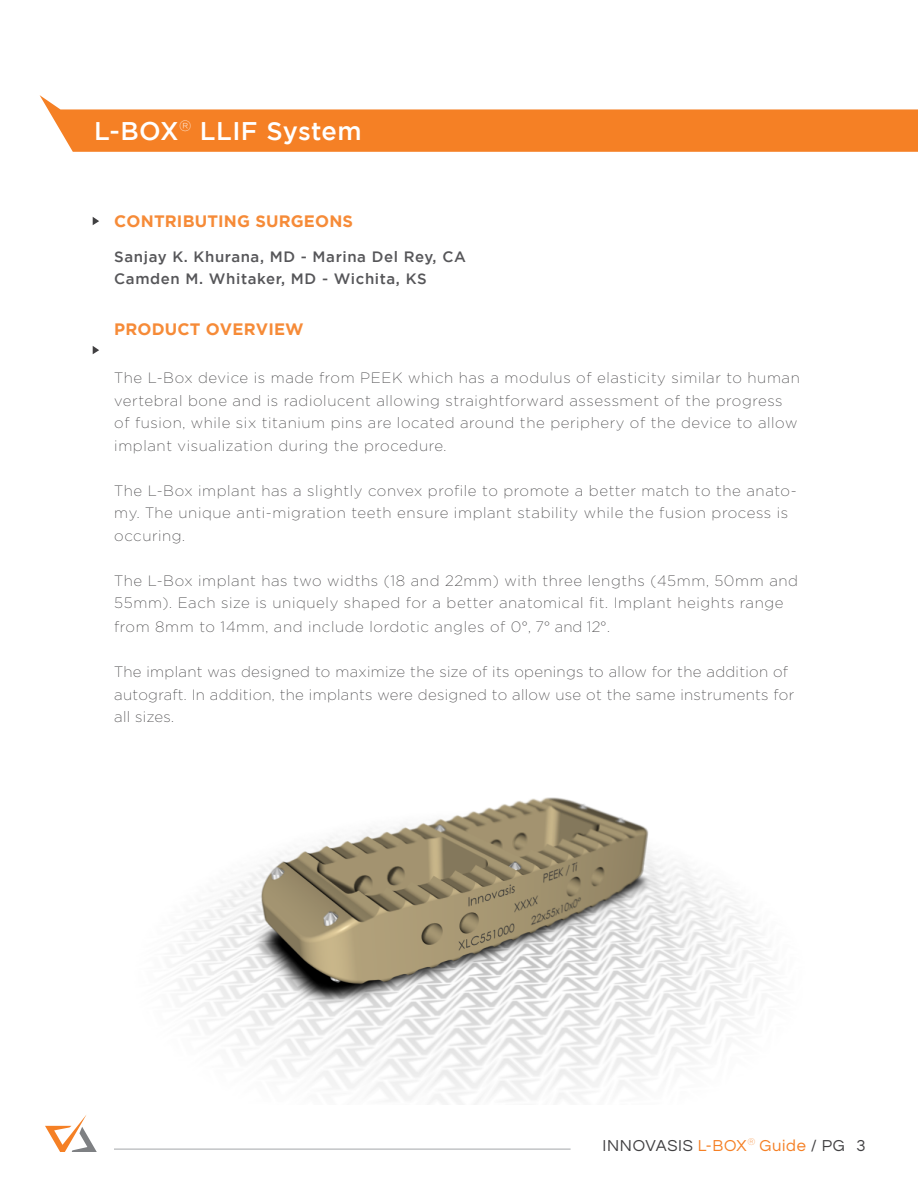
<style>
.page{position:relative;width:918px;height:1188px;background:#fff}
.page>*{position:absolute;margin:0;border:0;box-sizing:border-box;transform-origin:0 0}
.t1{font:500 25.5px "Gotham";letter-spacing:.015em;color:#fff}
.t2{font:700 16.5px "Gotham";letter-spacing:.01em;color:#f68b38}
.t3{font:16.5px "Questrial";letter-spacing:.04em;color:#414042}
.t4{font:200 15px/22.5px "Gotham";letter-spacing:.04em;color:#414042}
.t5{font:200 15px/22.5px "Gotham";letter-spacing:.02em;color:#414042}
.t6{font:500 15px/22.5px "Gotham";letter-spacing:.04em;color:#565659}
.s1{color:#f58025}
</style>
<div class="page">
<svg style="left:45px;top:1115px;width:52px;height:37px"></svg>
<hr style="left:114px;top:1148px;width:457px;height:2px;background:#c2c4c6">
<img style="left:177px;top:797px;width:588px;height:307px">
<svg style="left:40px;top:95px;width:878px;height:57px;fill:#f58025"></svg>
<svg style="left:93px;top:217px;width:6px;height:8px"></svg>
<svg style="left:93px;top:346px;width:6px;height:8px"></svg>
<h1 class="t1" style="left:94px;top:116px;width:269px">L-BOX<sup>®</sup> LLIF System</h1>
<p class="t2" style="left:114px;top:211px;width:240px">CONTRIBUTING SURGEONS</p>
<p class="t6" style="left:114px;top:245px;width:353px">Sanjay K. Khurana, MD - Marina Del Rey, CA<br>Camden M. Whitaker, MD - Wichita, KS</p>
<p class="t2" style="left:114px;top:320px;width:191px">PRODUCT OVERVIEW</p>
<p class="t4" style="left:114px;top:367px;width:687px">The L-Box device is made from PEEK which has a modulus of elasticity similar to human vertebral bone and is radiolucent allowing straightforward assessment of the progress of fusion, while six titanium pins are located around the periphery of the device to allow implant visualization during the procedure.</p>
<p class="t4" style="left:114px;top:479px;width:684px">The L-Box implant has a slightly convex profile to promote a better match to the anato&shy;my. The unique anti-migration teeth ensure implant stability while the fusion process is occuring.</p>
<p class="t4" style="left:114px;top:569px;width:685px">The L-Box implant has two widths (18 and 22mm) with three lengths (45mm, 50mm and<br>55mm). Each size is uniquely shaped for a better anatomical fit. Implant heights range</p>
<p class="t4" style="left:114px;top:616px;width:497px">from 8mm to 14mm, and include lordotic angles of 0°, 7° and 12°.</p>
<p class="t5" style="left:114px;top:661px;width:681px">The implant was designed to maximize the size of its openings to allow for the addition of autograft. In addition, the implants were designed to allow use ot the same instruments for all sizes.</p>
<p class="t3" style="left:603px;top:1137px;width:264px">INNOVASIS <span class="s1">L-BOX</span><sup>®</sup> <span class="s1">Guide</span> / PG 3</p>
</div>
